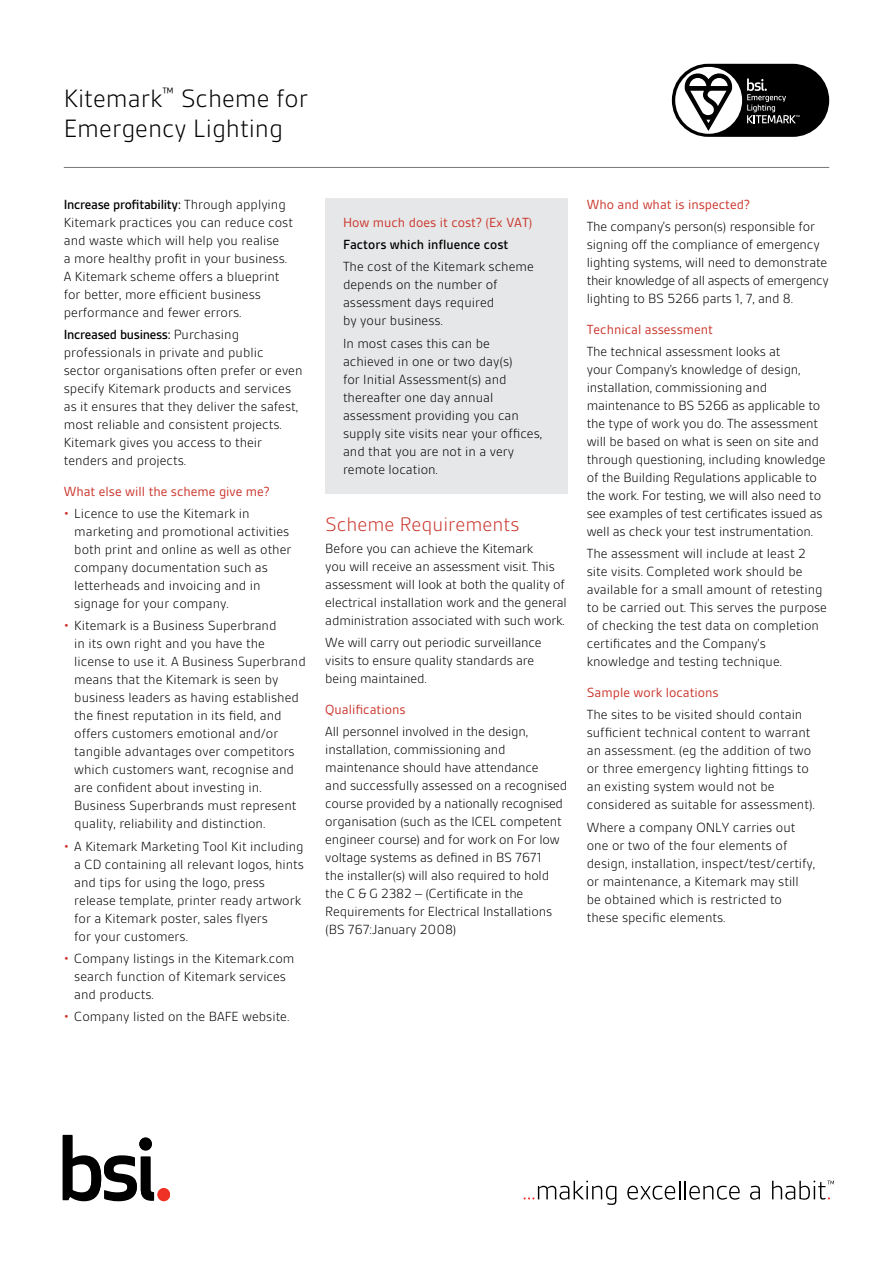
<style>
.page{position:relative;width:893px;height:1263px;background:#fff}
.page>*{position:absolute;margin:0;border:0;box-sizing:border-box;transform-origin:0 0}
.t1{font:300 27px/30px "BSI Gesta";color:#000}
.t2{font:300 21px "BSI Gesta";color:#ca352c}
.t3{font:300 14.25px/18px "BSI Gesta";color:#000}
.t4{font:14.25px "BSI Gesta";color:#ca352c}
.t5{font:500 14.25px "BSI Gesta";color:#000}
.s1{font-weight:500}
.s2{color:#ca352c}
</style>
<div class="page">
<svg style="left:157px;top:1188px;width:13px;height:12px"></svg>
<hr style="left:64px;top:167px;width:765px;height:1px;background:#77787b">
<svg style="left:672px;top:64px;width:157px;height:73px"></svg>
<div style="left:325px;top:198px;width:243px;height:296px;background:#e6e7e8"></div>
<svg style="left:63px;top:1135px;width:91px;height:66px"></svg>
<div style="left:157px;top:1189px;width:13px;height:12px;background:#ee3124;border-radius:50%"></div>
<svg style="left:524px;top:1180px;width:92px;height:25px"></svg>
<svg style="left:627px;top:1181px;width:113px;height:19px"></svg>
<svg style="left:750px;top:1186px;width:10px;height:14px"></svg>
<svg style="left:772px;top:1180px;width:62px;height:20px"></svg>
<h1 class="t1" style="left:64px;top:83px;width:246px">Kitemark<sup>™</sup> Scheme for<br>Emergency Lighting</h1>
<p class="t3" style="left:64px;top:195px;width:231px"><span class="s1">Increase profitability:</span> Through applying Kitemark practices you can reduce cost and waste which will help you realise<br>a more healthy profit in your business.<br>A Kitemark scheme offers a blueprint for better, more efficient business performance and fewer errors.</p>
<p class="t3" style="left:64px;top:325px;width:240px"><span class="s1">Increased business:</span> Purchasing professionals in private and public sector organisations often prefer or even specify Kitemark products and services as it ensures that they deliver the safest, most reliable and consistent projects.<br>Kitemark gives you access to their tenders and projects.</p>
<p class="t4" style="left:64px;top:484px;width:208px">What else will the scheme give me?</p>
<p class="t3" style="left:74px;top:504px;width:219px;text-indent:-11px"><span class="s2">•</span> Licence to use the Kitemark in marketing and promotional activities both print and online as well as other company documentation such as letterheads and invoicing and in signage for your company.</p>
<p class="t3" style="left:74px;top:617px;width:233px;text-indent:-11px"><span class="s2">•</span> Kitemark is a Business Superbrand<br>in its own right and you have the license to use it. A Business Superbrand means that the Kitemark is seen by business leaders as having established the finest reputation in its field, and offers customers emotional and/or tangible advantages over competitors which customers want, recognise and are confident about investing in.<br>Business Superbrands must represent quality, reliability and distinction.</p>
<p class="t3" style="left:74px;top:837px;width:231px;text-indent:-11px"><span class="s2">•</span> A Kitemark Marketing Tool Kit including a CD containing all relevant logos, hints and tips for using the logo, press release template, printer ready artwork for a Kitemark poster, sales flyers<br>for your customers.</p>
<p class="t3" style="left:74px;top:949px;width:222px;text-indent:-11px"><span class="s2">•</span> Company listings in the Kitemark.com search function of Kitemark services and products.</p>
<p class="t3" style="left:64px;top:1007px;width:227px"><span class="s2">•</span> Company listed on the BAFE website.</p>
<p class="t4" style="left:343px;top:215px;width:191px">How much does it cost? (Ex VAT)</p>
<p class="t5" style="left:343px;top:237px;width:167px">Factors which influence cost</p>
<p class="t3" style="left:343px;top:258px;width:192px">The cost of the Kitemark scheme depends on the number of assessment days required<br>by your business.</p>
<p class="t3" style="left:343px;top:334px;width:201px">In most cases this can be achieved in one or two day(s)<br>for Initial Assessment(s) and thereafter one day annual assessment providing you can supply site visits near your offices, and that you are not in a very remote location.</p>
<h2 class="t2" style="left:325px;top:513px;width:196px">Scheme Requirements</h2>
<p class="t3" style="left:325px;top:540px;width:243px">Before you can achieve the Kitemark<br>you will receive an assessment visit. This assessment will look at both the quality of electrical installation work and the general administration associated with such work.</p>
<p class="t3" style="left:325px;top:634px;width:218px">We will carry out periodic surveillance visits to ensure quality standards are being maintained.</p>
<p class="t4" style="left:325px;top:702px;width:82px">Qualifications</p>
<p class="t3" style="left:325px;top:723px;width:243px">All personnel involved in the design, installation, commissioning and maintenance should have attendance<br>and successfully assessed on a recognised course provided by a nationally recognised organisation (such as the ICEL competent engineer course) and for work on For low voltage systems as defined in BS 7671<br>the installer(s) will also required to hold the C &amp; G 2382 – (Certificate in the Requirements for Electrical Installations (BS 767:January 2008)</p>
<p class="t4" style="left:587px;top:197px;width:165px">Who and what is inspected?</p>
<p class="t3" style="left:587px;top:217px;width:243px">The company’s person(s) responsible for signing off the compliance of emergency lighting systems, will need to demonstrate their knowledge of all aspects of emergency lighting to BS 5266 parts 1, 7, and 8.</p>
<p class="t4" style="left:587px;top:322px;width:128px">Technical assessment</p>
<p class="t3" style="left:587px;top:342px;width:240px">The technical assessment looks at<br>your Company’s knowledge of design, installation, commissioning and maintenance to BS 5266 as applicable to the type of work you do. The assessment will be based on what is seen on site and through questioning, including knowledge of the Building Regulations applicable to the work. For testing, we will also need to see examples of test certificates issued as well as check your test instrumentation.</p>
<p class="t3" style="left:587px;top:545px;width:242px">The assessment will include at least 2 site visits. Completed work should be available for a small amount of retesting to be carried out. This serves the purpose of checking the test data on completion certificates and the Company’s knowledge and testing technique.</p>
<p class="t4" style="left:587px;top:685px;width:133px">Sample work locations</p>
<p class="t3" style="left:587px;top:706px;width:230px">The sites to be visited should contain sufficient technical content to warrant an assessment. (eg the addition of two or three emergency lighting fittings to an existing system would not be considered as suitable for assessment).</p>
<p class="t3" style="left:587px;top:818px;width:230px">Where a company ONLY carries out one or two of the four elements of design, installation, inspect/test/certify, or maintenance, a Kitemark may still be obtained which is restricted to these specific elements.</p>
</div>
